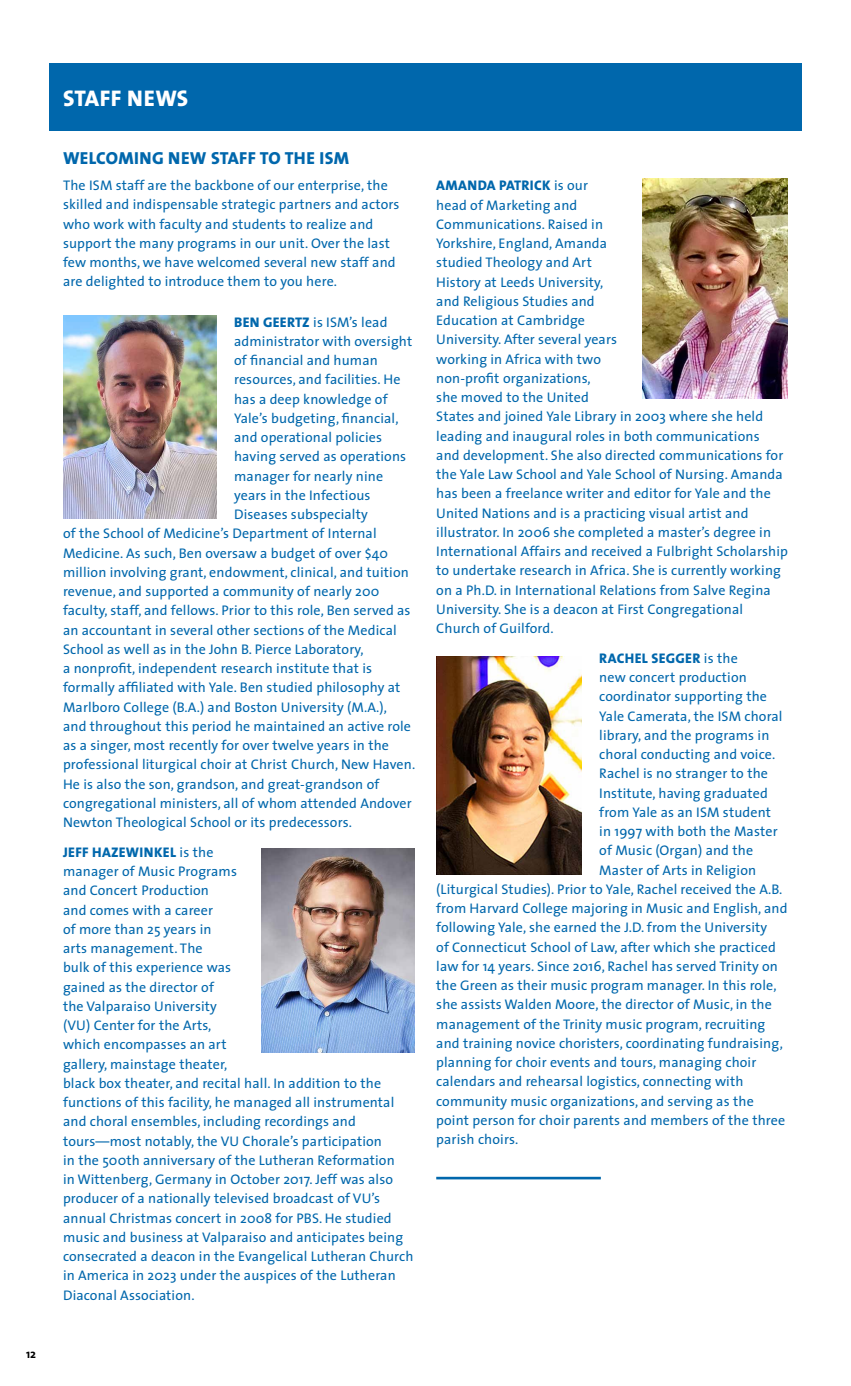
<style>
.page{position:relative;width:851px;height:1386px;background:#fff}
.page>*{position:absolute;margin:0;border:0;box-sizing:border-box;transform-origin:0 0}
.t1{font:22.75px "The Sans Extra Bold Caps";letter-spacing:.015em;color:#fff}
.Small_body_sans{font:17.5px "The Sans Extra Bold Caps";letter-spacing:.015em;color:#0067ac}
.Small_body_sans-2{font:14px/19.2px "The Sans";letter-spacing:.01em;color:#0067ac}
.Small_body_sans-3{font:14px "The Sans Extra Bold Caps";letter-spacing:.02em;color:#0067ac}
.t2{font:700 12.25px "The Sans";color:#000}
.s1{font-family:"The Sans Extra Bold Caps"}
.s2{font-family:"The Sans"}
</style>
<div class="page">
<div style="left:49px;top:63px;width:753px;height:68px;background:#0067ac"></div>
<img style="left:63px;top:315px;width:153px;height:203px">
<img style="left:261px;top:848px;width:154px;height:205px">
<img style="left:642px;top:178px;width:145px;height:220px">
<img style="left:436px;top:656px;width:145px;height:218px">
<hr style="left:436px;top:1177px;width:164px;height:2px;background:#0067ac">
<p class="t2" style="left:26px;top:1344px;width:12px">12</p>
<p class="t1" style="left:63px;top:79px;width:126px">STAFF NEWS</p>
<p class="Small_body_sans" style="left:63px;top:143px;width:287px">WELCOMING NEW STAFF TO THE ISM</p>
<p class="Small_body_sans-2" style="left:63px;top:175px;width:338px">The ISM staff are the backbone of our enterprise, the skilled and indispensable strategic partners and actors who work with faculty and students to realize and support the many programs in our unit. Over the last few months, we have welcomed several new staff and are delighted to introduce them to you here.</p>
<p class="Small_body_sans-2" style="left:234px;top:312px;width:155px"><span class="s1">BEN GEERTZ</span> is ISM’s lead</p>
<p class="Small_body_sans-2" style="left:234px;top:331px;width:179px">administrator with oversight</p>
<p class="Small_body_sans-2" style="left:234px;top:350px;width:145px">of financial and human</p>
<p class="Small_body_sans-2" style="left:234px;top:370px;width:168px">resources, and facilities. He</p>
<p class="Small_body_sans-2" style="left:234px;top:389px;width:155px">has a deep knowledge of</p>
<p class="Small_body_sans-2" style="left:234px;top:408px;width:166px">Yale’s budgeting, financial,</p>
<p class="Small_body_sans-2" style="left:234px;top:427px;width:149px">and operational policies</p>
<p class="Small_body_sans-2" style="left:234px;top:447px;width:173px">having served as operations</p>
<p class="Small_body_sans-2" style="left:234px;top:466px;width:150px">manager for nearly nine</p>
<p class="Small_body_sans-2" style="left:234px;top:485px;width:138px">years in the Infectious</p>
<p class="Small_body_sans-2" style="left:234px;top:504px;width:135px">Diseases subspecialty</p>
<p class="Small_body_sans-2" style="left:63px;top:524px;width:315px">of the School of Medicine’s Department of Internal</p>
<p class="Small_body_sans-2" style="left:63px;top:543px;width:326px">Medicine. As such, Ben oversaw a budget of over $40</p>
<p class="Small_body_sans-2" style="left:63px;top:562px;width:347px">million involving grant, endowment, clinical, and tuition</p>
<p class="Small_body_sans-2" style="left:63px;top:581px;width:318px">revenue, and supported a community of nearly 200</p>
<p class="Small_body_sans-2" style="left:63px;top:601px;width:349px">faculty, staff, and fellows. Prior to this role, Ben served as</p>
<p class="Small_body_sans-2" style="left:63px;top:620px;width:335px">an accountant in several other sections of the Medical</p>
<p class="Small_body_sans-2" style="left:63px;top:639px;width:302px">School as well as in the John B. Pierce Laboratory,</p>
<p class="Small_body_sans-2" style="left:63px;top:658px;width:310px">a nonprofit, independent research institute that is</p>
<p class="Small_body_sans-2" style="left:63px;top:678px;width:339px">formally affiliated with Yale. Ben studied philosophy at</p>
<p class="Small_body_sans-2" style="left:63px;top:697px;width:325px">Marlboro College (B.A.) and Boston University (M.A.),</p>
<p class="Small_body_sans-2" style="left:63px;top:716px;width:349px">and throughout this period he maintained an active role</p>
<p class="Small_body_sans-2" style="left:63px;top:735px;width:327px">as a singer, most recently for over twelve years in the</p>
<p class="Small_body_sans-2" style="left:63px;top:755px;width:354px">professional liturgical choir at Christ Church, New Haven.</p>
<p class="Small_body_sans-2" style="left:63px;top:774px;width:318px">He is also the son, grandson, and great-grandson of</p>
<p class="Small_body_sans-2" style="left:63px;top:793px;width:350px">congregational ministers, all of whom attended Andover</p>
<p class="Small_body_sans-2" style="left:63px;top:812px;width:290px">Newton Theological School or its predecessors.</p>
<p class="Small_body_sans-2" style="left:63px;top:842px;width:352px"><span class="s1">JEFF HAZEWINKEL</span> is the<br>manager of Music Programs<br>and Concert Production<br>and comes with a career<br>of more than 25 years in<br>arts management. The<br>bulk of this experience was<br>gained as the director of<br>the Valparaiso University<br>(VU) Center for the Arts,<br>which encompasses an art<br>gallery, mainstage theater,<br>black box theater, and recital hall. In addition to the functions of this facility, he managed all instrumental and choral ensembles, including recordings and tours—most notably, the VU Chorale’s participation<br>in the 500th anniversary of the Lutheran Reformation<br>in Wittenberg, Germany in October 2017. Jeff was also producer of a nationally televised broadcast of VU’s annual Christmas concert in 2008 for PBS. He studied music and business at Valparaiso and anticipates being consecrated a deacon in the Evangelical Lutheran Church in America in 2023 under the auspices of the Lutheran Diaconal Association.</p>
<p class="Small_body_sans-2" style="left:436px;top:176px;width:353px"><span class="s1">AMANDA PATRICK</span> is our<br>head of Marketing and<br>Communications. Raised in<br>Yorkshire, England, Amanda<br>studied Theology and Art<br>History at Leeds University,<br>and Religious Studies and<br>Education at Cambridge<br>University. After several years<br>working in Africa with two<br>non-profit organizations,<br>she moved to the United<br>States and joined Yale Library in 2003 where she held leading and inaugural roles in both communications<br>and development. She also directed communications for the Yale Law School and Yale School of Nursing. Amanda has been a freelance writer and editor for Yale and the United Nations and is a practicing visual artist and illustrator. In 2006 she completed a master’s degree in International Affairs and received a Fulbright Scholarship to undertake research in Africa. She is currently working on a Ph.D. in International Relations from Salve Regina University. She is a deacon at First Congregational Church of Guilford.</p>
<p class="Small_body_sans-3" style="left:599px;top:646px;width:140px">RACHEL SEGGER <span class="s2">is the</span></p>
<p class="Small_body_sans-2" style="left:599px;top:667px;width:149px">new concert production</p>
<p class="Small_body_sans-2" style="left:599px;top:687px;width:169px">coordinator supporting the</p>
<p class="Small_body_sans-2" style="left:599px;top:706px;width:185px">Yale Camerata, the ISM choral</p>
<p class="Small_body_sans-2" style="left:599px;top:725px;width:171px">library, and the programs in</p>
<p class="Small_body_sans-2" style="left:599px;top:744px;width:177px">choral conducting and voice.</p>
<p class="Small_body_sans-2" style="left:599px;top:764px;width:170px">Rachel is no stranger to the</p>
<p class="Small_body_sans-2" style="left:599px;top:783px;width:170px">Institute, having graduated</p>
<p class="Small_body_sans-2" style="left:599px;top:802px;width:173px">from Yale as an ISM student</p>
<p class="Small_body_sans-2" style="left:599px;top:821px;width:180px">in 1997 with both the Master</p>
<p class="Small_body_sans-2" style="left:599px;top:841px;width:155px">of Music (Organ) and the</p>
<p class="Small_body_sans-2" style="left:599px;top:860px;width:158px">Master of Arts in Religion</p>
<p class="Small_body_sans-2" style="left:436px;top:879px;width:347px">(Liturgical Studies). Prior to Yale, Rachel received the A.B.</p>
<p class="Small_body_sans-2" style="left:436px;top:898px;width:353px">from Harvard College majoring in Music and English, and</p>
<p class="Small_body_sans-2" style="left:436px;top:918px;width:332px">following Yale, she earned the J.D. from the University</p>
<p class="Small_body_sans-2" style="left:436px;top:937px;width:341px">of Connecticut School of Law, after which she practiced</p>
<p class="Small_body_sans-2" style="left:436px;top:956px;width:343px">law for 14 years. Since 2016, Rachel has served Trinity on</p>
<p class="Small_body_sans-2" style="left:436px;top:975px;width:342px">the Green as their music program manager. In this role,</p>
<p class="Small_body_sans-2" style="left:436px;top:995px;width:337px">she assists Walden Moore, the director of Music, in the</p>
<p class="Small_body_sans-2" style="left:436px;top:1014px;width:330px">management of the Trinity music program, recruiting</p>
<p class="Small_body_sans-2" style="left:436px;top:1033px;width:348px">and training novice choristers, coordinating fundraising,</p>
<p class="Small_body_sans-2" style="left:436px;top:1052px;width:321px">planning for choir events and tours, managing choir</p>
<p class="Small_body_sans-2" style="left:436px;top:1072px;width:309px">calendars and rehearsal logistics, connecting with</p>
<p class="Small_body_sans-2" style="left:436px;top:1091px;width:319px">community music organizations, and serving as the</p>
<p class="Small_body_sans-2" style="left:436px;top:1110px;width:350px">point person for choir parents and members of the three</p>
<p class="Small_body_sans-2" style="left:436px;top:1129px;width:84px">parish choirs.</p>
</div>
